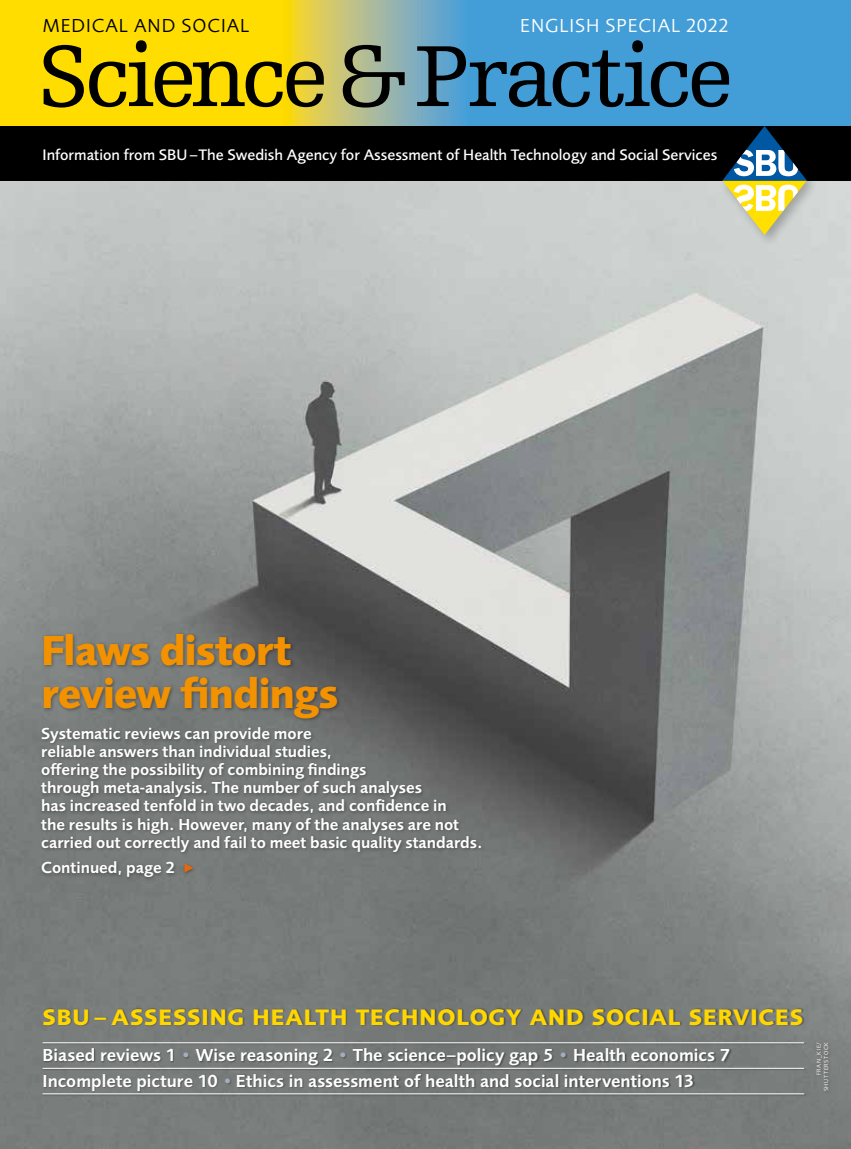
<style>
.page{position:relative;width:851px;height:1149px;background:#fff}
.page>*{position:absolute;margin:0;border:0;box-sizing:border-box;transform-origin:0 0}
.t1{font:91.5px "Egyptienne F";letter-spacing:-.055em;color:#000}
.t2{font:700 43.35px/43.3px "Foundry Sans";letter-spacing:-.03em;color:#f39200}
.t3{font:700 23.25px "Foundry Sans";letter-spacing:.035em;color:#ffd700}
.t4{font:19.5px "Foundry Sans";letter-spacing:.05em;color:#fff}
.t5{font:19.5px "Foundry Sans";letter-spacing:.05em;color:#000}
.t6{font:500 19.5px "Foundry Sans";color:#fff}
.t7{font:600 18px/25.5px "Foundry Sans";color:#fff}
.t8{font:600 16.5px/18px "Foundry Sans";color:#fff}
.t9{font:500 15.75px "Foundry Sans";color:#fff}
.t10{font:6px/7.2px "Foundry Sans";letter-spacing:.105em;color:#fff;text-align:right}
.s1{font-family:"FF Dingbests";font-weight:400;font-size:18px;color:#ec6608}
.s2{color:#a4adbd}
</style>
<div class="page">
<img style="left:0;top:180px;width:850px;height:968px">
<svg style="left:0;top:0;width:850px;height:126px;background:#97b97f"></svg>
<div style="left:0;top:126px;width:850px;height:54px;background:#000"></div>
<div style="left:814px;top:1039px;width:17px;height:55px;background:#787c7b"></div>
<div style="left:42px;top:1007px;width:764px;height:89px;background:#000;opacity:.35"></div>
<hr style="left:43px;top:1042px;width:761px;height:1px;background:#fff">
<hr style="left:43px;top:1067px;width:761px;height:1px;background:#fff">
<hr style="left:43px;top:1093px;width:761px;height:1px;background:#fff">
<div style="left:42px;top:631px;width:299px;height:91px;background:#000;opacity:.35"></div>
<div style="left:38px;top:725px;width:448px;height:156px;background:#000;opacity:.35"></div>
<div style="left:718px;top:122px;width:101px;height:125px;background:#000;opacity:.25"></div>
<svg style="left:722px;top:126px;width:84px;height:109px"></svg>
<p class="t5" style="left:43px;top:15px;width:208px">MEDICAL AND SOCIAL</p>
<p class="t6" style="left:695px;top:14px;width:74px">#1/2015</p>
<h1 class="t1" style="left:38px;top:26px;width:695px">Science &amp;Practice</h1>
<p class="t4" style="left:520px;top:15px;width:209px">ENGLISH SPECIAL 2022</p>
<p class="t9" style="left:43px;top:146px;width:676px">Information from SBU–The Swedish Agency for Assessment of Health Technology and Social Services</p>
<h2 class="t2" style="left:41px;top:628px;width:299px">Flaws distort review findings</h2>
<p class="t8" style="left:41px;top:724px;width:443px">Systematic reviews can provide more<br>reliable answers than individual studies,<br>offering the possibility of combining findings<br>through meta-analysis. The number of such analyses<br>has increased tenfold in two decades, and confidence in<br>the results is high. However, many of the analyses are not carried out correctly and fail to meet basic quality standards.</p>
<p class="t8" style="left:41px;top:858px;width:156px">Continued, page 2 <span class="s1">&gt;</span></p>
<h3 class="t3" style="left:43px;top:1002px;width:762px">SBU – ASSESSING HEALTH TECHNOLOGY AND SOCIAL SERVICES</h3>
<p class="t7" style="left:43px;top:1042px;width:689px">Biased reviews 1 <span class="s2">•</span> Wise reasoning 2 <span class="s2">•</span> The science–policy gap 5 <span class="s2">•</span> Health economics 7<br>Incomplete picture 10 <span class="s2">•</span> Ethics in assessment of health and social interventions 13</p>
<p class="t10" style="left:815px;top:1090px;width:51px;rotate:-90deg">FRAN_KIE/<br>SHUTTERSTOCK</p>
</div>
